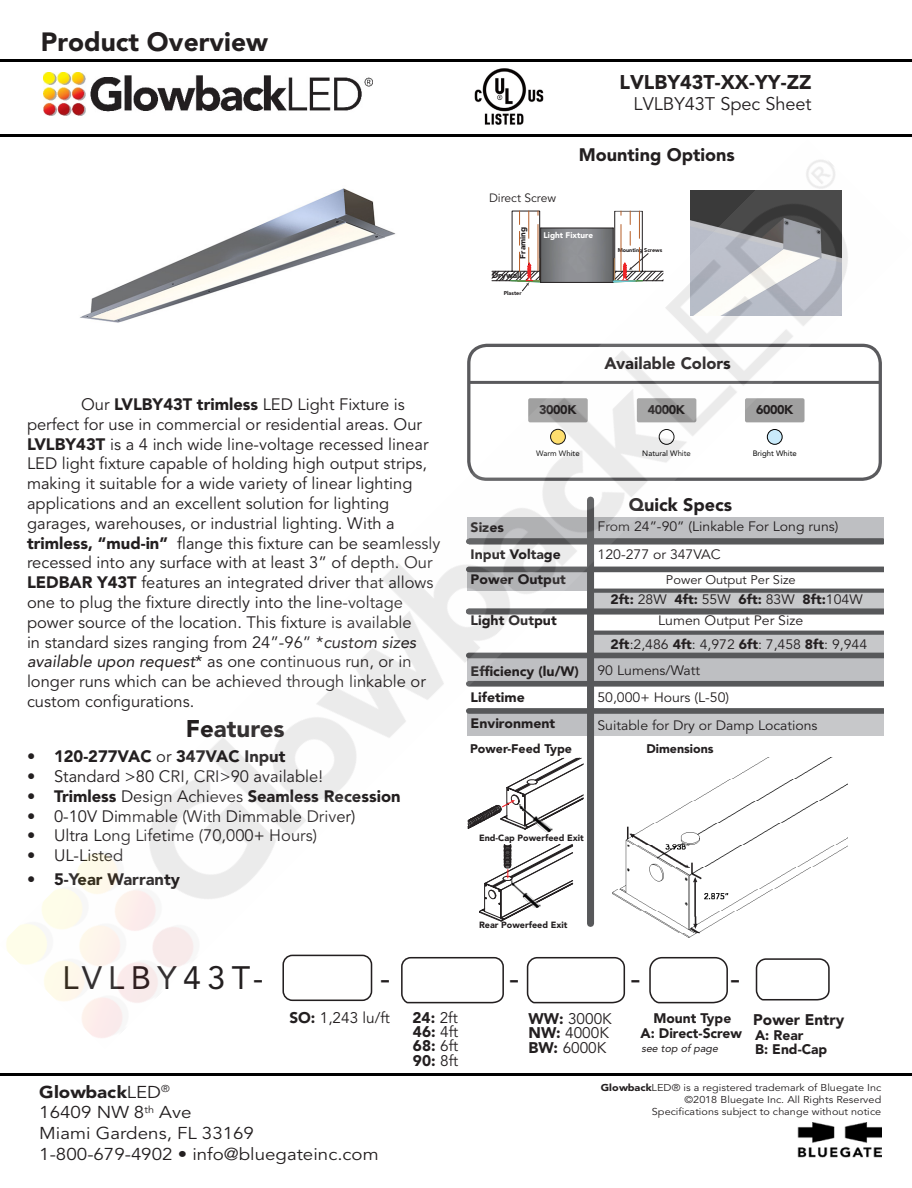
<style>
.page{position:relative;width:912px;height:1188px;background:#fff}
.page>*{position:absolute;margin:0;border:0;box-sizing:border-box;transform-origin:0 0}
.t1{font:32.25px "Avenir LT Std";letter-spacing:.2em;color:#231f20}
.t2{font:900 26.25px "Avenir LT Std";color:#231f20}
.t3{font:900 24px "Avenir LT Std";color:#231f20}
.t4{font:900 19.8px "Avenir LT Std";color:#231f20}
.t5{font:18.15px "Avenir LT Std";color:#231f20}
.t6{font:900 18px "Avenir LT Std";color:#231f20}
.t7{font:17.1px/20.7px "Avenir LT Std";color:#231f20;scale:1.09 1}
.t8{font:16.5px/19.8px "Avenir LT Std";color:#231f20}
.t9{font:900 16.5px "Avenir LT Std";color:#231f20}
.t10{font:15.3px/14.5px "Avenir LT Std";color:#231f20}
.t11{font:900 15.3px/28.7px "Avenir LT Std";color:#231f20}
.t12{font:900 13.8px/15px "Avenir LT Std";color:#231f20;text-align:center}
.t13{font:13.65px "Avenir LT Std";color:#231f20}
.t14{font:900 13.65px "Avenir LT Std";color:#231f20}
.t15{font:900 12.6px "Avenir LT Std";letter-spacing:-.035em;color:#231f20}
.t16{font:900 12.45px "Avenir LT Std";color:#231f20}
.t17{font:12.45px "Avenir LT Std";color:#231f20}
.t18{font:12px "Avenir LT Std";color:#231f20}
.t19{font:italic 10.8px "Avenir LT Std";color:#231f20}
.t20{font:9.9px/12px "Avenir LT Std";color:#231f20;text-align:right;scale:1.09 1}
.t21{font:900 9px "Avenir LT Std";color:#231f20}
.t22{font:900 8.1px "Avenir LT Std";color:#fff}
.t23{font:900 8.1px "Avenir LT Std";letter-spacing:-.005em;color:#231f20}
.t24{font:7.8px "Avenir LT Std";color:#000}
.t25{font:900 5.4px "Avenir LT Std";color:#231f20}
.s1{font-weight:900}
.s2{font-style:italic}
.s3{font-weight:400}
</style>
<div class="page">
<hr style="left:0;top:134px;width:911px;height:3px;background:#000">
<hr style="left:0;top:59px;width:911px;height:3px;background:#000">
<hr style="left:0;top:1074px;width:911px;height:2px;background:#000">
<img style="left:43px;top:73px;width:329px;height:42px">
<img style="left:797px;top:1122px;width:84px;height:36px">
<img style="left:474px;top:68px;width:70px;height:57px">
<img style="left:6px;top:160px;width:878px;height:878px">
<p class="t2" style="left:41px;top:26px;width:228px">Product Overview</p>
<p class="t4" style="left:619px;top:70px;width:194px">LVLBY43T-XX-YY-ZZ</p>
<p class="t5" style="left:633px;top:94px;width:179px">LVLBY43T Spec Sheet</p>
<p class="t18" style="left:489px;top:191px;width:68px">Direct Screw</p>
<p class="t6" style="left:579px;top:144px;width:157px">Mounting Options</p>
<p class="t23" style="left:517px;top:259px;width:33px;rotate:-90deg">Framing</p>
<p class="t23" style="left:492px;top:271px;width:31px">Drywall</p>
<p class="t25" style="left:503px;top:290px;width:19px">Plaster</p>
<p class="t22" style="left:544px;top:229px;width:51px">Light Fixture</p>
<p class="t22" style="left:543px;top:230px;width:51px">Light Fixture</p>
<p class="t22" style="left:542px;top:233px;width:51px">Light Fixture</p>
<p class="t25" style="left:617px;top:247px;width:46px">Mounting Screws</p>
<p class="t8" style="left:27px;top:395px;width:415px;text-indent:54px">Our <span class="s1">LVLBY43T trimless</span> LED Light Fixture is perfect for use in commercial or residential areas. Our <span class="s1">LVLBY43T</span> is a 4 inch wide line-voltage recessed linear LED light fixture capable of holding high output strips, making it suitable for a wide variety of linear lighting applications and an excellent solution for lighting garages, warehouses, or industrial lighting. With a <span class="s1">trimless, “mud-in”</span> flange this fixture can be seamlessly recessed into any surface with at least 3” of depth. Our <span class="s1">LEDBAR Y43T</span> features an integrated driver that allows one to plug the fixture directly into the line-voltage power source of the location. This fixture is available<br>in standard sizes ranging from 24”-96” *<span class="s2">custom sizes available upon request</span>* as one continuous run, or in longer runs which can be achieved through linkable or custom configurations.</p>
<p class="t3" style="left:186px;top:714px;width:100px">Features</p>
<p class="t9" style="left:27px;top:747px;width:260px">• 120-277VAC <span class="s3">or</span> 347VAC Input</p>
<p class="t8" style="left:27px;top:767px;width:297px">• Standard &gt;80 CRI, CRI&gt;90 available!</p>
<p class="t9" style="left:27px;top:786px;width:375px">• Trimless <span class="s3">Design Achieves</span> Seamless Recession</p>
<p class="t8" style="left:27px;top:807px;width:330px">• 0-10V Dimmable (With Dimmable Driver)</p>
<p class="t8" style="left:27px;top:826px;width:291px">• Ultra Long Lifetime (70,000+ Hours)</p>
<p class="t8" style="left:27px;top:846px;width:98px">• UL-Listed</p>
<p class="t9" style="left:27px;top:869px;width:154px">• 5-Year Warranty</p>
<p class="t9" style="left:604px;top:354px;width:128px">Available Colors</p>
<p class="t15" style="left:539px;top:402px;width:39px">3000K</p>
<p class="t15" style="left:647px;top:402px;width:39px">4000K</p>
<p class="t15" style="left:755px;top:402px;width:39px">6000K</p>
<p class="t24" style="left:536px;top:449px;width:45px">Warm White</p>
<p class="t24" style="left:642px;top:449px;width:50px">Natural White</p>
<p class="t24" style="left:752px;top:449px;width:46px">Bright White</p>
<p class="t6" style="left:628px;top:493px;width:105px">Quick Specs</p>
<p class="t14" style="left:470px;top:519px;width:35px">Sizes</p>
<p class="t13" style="left:597px;top:519px;width:242px">From 24”-90” (Linkable For Long runs)</p>
<p class="t14" style="left:470px;top:546px;width:92px">Input Voltage</p>
<p class="t13" style="left:597px;top:547px;width:125px">120-277 or 347VAC</p>
<p class="t14" style="left:470px;top:571px;width:97px">Power Output</p>
<p class="t14" style="left:470px;top:612px;width:88px">Light Output</p>
<p class="t14" style="left:470px;top:663px;width:110px">Efficiency (lu/W)</p>
<p class="t17" style="left:665px;top:573px;width:131px">Power Output Per Size</p>
<p class="t14" style="left:610px;top:591px;width:254px">2ft: <span class="s3">28W</span> 4ft: <span class="s3">55W</span> 6ft: <span class="s3">83W</span> 8ft:<span class="s3">104W</span></p>
<p class="t13" style="left:610px;top:636px;width:258px"><span class="s1">2ft</span>:2,486 <span class="s1">4ft</span>: 4,972 <span class="s1">6ft</span>: 7,458 <span class="s1">8ft</span>: 9,944</p>
<p class="t13" style="left:658px;top:613px;width:146px">Lumen Output Per Size</p>
<p class="t13" style="left:597px;top:662px;width:104px">90 Lumens/Watt</p>
<p class="t14" style="left:470px;top:689px;width:56px">Lifetime</p>
<p class="t13" style="left:597px;top:689px;width:133px">50,000+ Hours (L-50)</p>
<p class="t14" style="left:470px;top:715px;width:86px">Environment</p>
<p class="t13" style="left:597px;top:717px;width:222px">Suitable for Dry or Damp Locations</p>
<p class="t16" style="left:470px;top:741px;width:103px">Power-Feed Type</p>
<p class="t16" style="left:646px;top:741px;width:69px">Dimensions</p>
<p class="t21" style="left:479px;top:833px;width:106px">End-Cap Powerfeed Exit</p>
<p class="t21" style="left:479px;top:920px;width:90px">Rear Powerfeed Exit</p>
<p class="t1" style="left:62px;top:959px;width:202px">LVLBY43T-</p>
<p class="t10" style="left:289px;top:1011px;width:102px"><span class="s1">SO:</span> 1,243 lu/ft</p>
<p class="t11" style="left:412px;top:1003px;width:47px">24: <span class="s3">2ft<br></span>68: <span class="s3">6ft</span></p>
<p class="t11" style="left:413px;top:1046px;width:47px">90: <span class="s3">8ft</span></p>
<p class="t11" style="left:413px;top:1017px;width:47px">46: <span class="s3">4ft</span></p>
<p class="t10" style="left:528px;top:1011px;width:85px"><span class="s1">WW:</span> 3000K<br><span class="s1">NW:</span> 4000K<br><span class="s1">BW:</span> 6000K</p>
<p class="t12" style="left:640px;top:1011px;width:103px">Mount Type<br>A: Direct-Screw</p>
<p class="t19" style="left:641px;top:1042px;width:78px">see top of page</p>
<p class="t11" style="left:753px;top:1005px;width:92px">Power Entry</p>
<p class="t12" style="left:754px;top:1029px;width:74px;line-height:13.6px;text-align:left">A: Rear<br>B: End-Cap</p>
<p class="t7" style="left:39px;top:1082px;width:313px"><span class="s1">Glowback</span>LED<sup>®<br></sup>16409 NW 8<sup>th</sup> Ave<br>Miami Gardens, FL 33169<br>1-800-679-4902 • info@bluegateinc.com</p>
<p class="t20" style="left:600px;top:1082px;width:259px"><span class="s1">Glowback</span>LED® is a registered trademark of Bluegate Inc ©2018 Bluegate Inc. All Rights Reserved<br>Specifications subject to change without notice</p>
</div>
